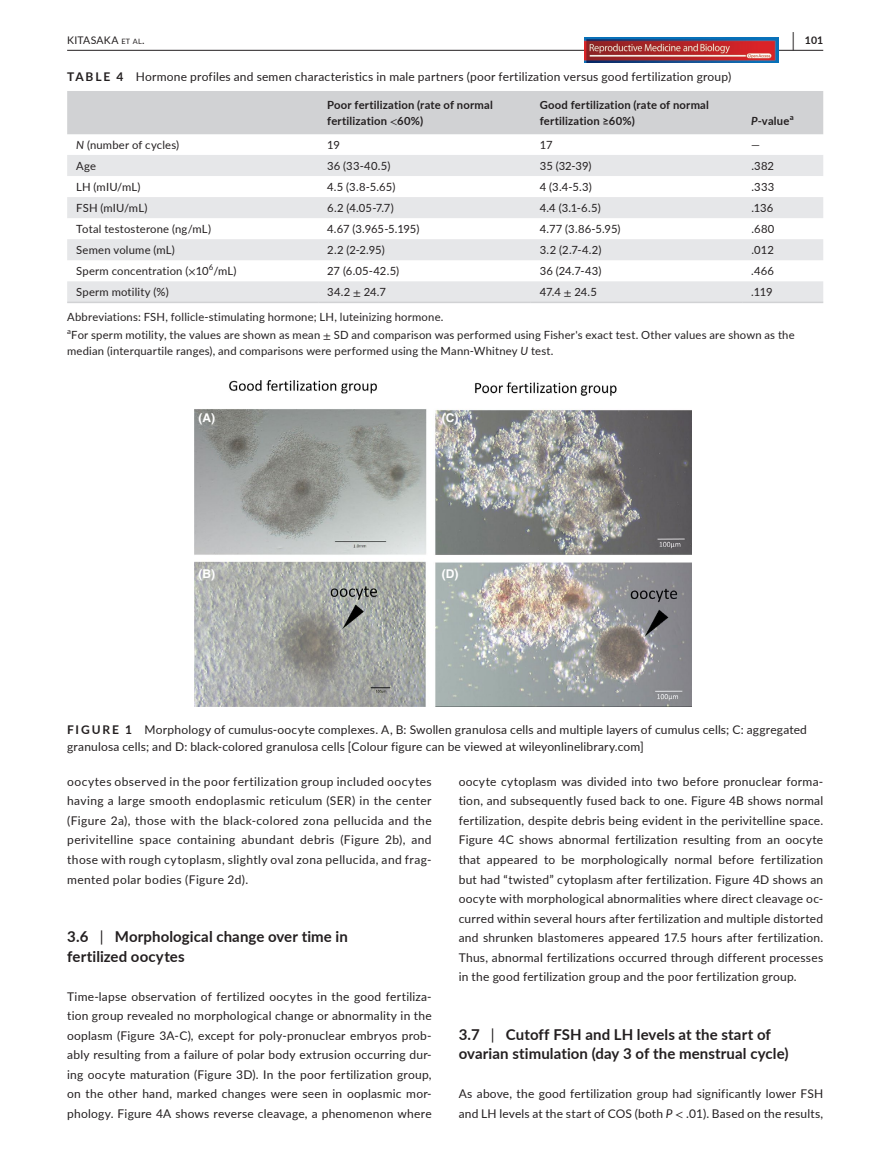
<style>
.page{position:relative;width:893px;height:1174px;background:#fff}
.page>*{position:absolute;margin:0;border:0;box-sizing:border-box;transform-origin:0 0}
.t1{font:700 19.5px "Lato";color:#231f20;scale:.48 1}
.t2{font:700 15px/19.5px "Lato";letter-spacing:.01em;color:#231f20}
.t3{font:12px/19.5px "Lato";letter-spacing:.015em;color:#231f20;text-align:justify}
.t4{font:700 12px "Helvetica";color:#fff}
.t5{font:11.25px/15.8px "Lato";letter-spacing:.015em;color:#231f20}
.t6{font:700 11.25px/15.8px "Lato";letter-spacing:.015em;color:#231f20}
.t7{font:10.5px "Lato";letter-spacing:.025em;color:#231f20}
.t8{font:700 10.5px "Lato";color:#231f20}
.t9{font:7.8px "Lato";color:#231f20}
.t10{font:700 7.8px "Lato";color:#231f20}
.s1{font-size:7.35px}
.s2{font-weight:700}
.s3{font-family:"STIX";font-weight:400}
.s4{font-style:italic}
.s5{font-family:"STIX"}
.s6{font-weight:400}
</style>
<div class="page">
<hr style="left:67px;top:50px;width:756px;height:1px;background:#231f20">
<img style="left:584px;top:38px;width:195px;height:25px">
<div style="left:67px;top:91px;width:756px;height:43px;background:#d1d2d4"></div>
<svg style="left:67px;top:155px;width:756px;height:147px;fill:#e6e7e9"></svg>
<hr style="left:67px;top:302px;width:251px;height:1px;background:#d1d2d4">
<hr style="left:318px;top:302px;width:213px;height:1px;background:#d1d2d4">
<hr style="left:531px;top:302px;width:211px;height:1px;background:#d1d2d4">
<hr style="left:742px;top:302px;width:81px;height:1px;background:#d1d2d4">
<img style="left:194px;top:380px;width:498px;height:326px">
<h1 class="t1" style="left:792px;top:25px;width:7px">|</h1>
<p class="t7" style="left:67px;top:33px;width:79px">KITASAKA <span class="s1">et al</span>.</p>
<p class="t8" style="left:805px;top:33px;width:20px">101</p>
<p class="t3" style="left:67px;top:67px;width:665px"><span class="s2">TABLE 4</span> Hormone profiles and semen characteristics in male partners (poor fertilization versus good fertilization group)</p>
<p class="t6" style="left:327px;top:97px;width:167px">Poor fertilization (rate of normal fertilization <span class="s3">&lt;</span>60%)</p>
<p class="t6" style="left:540px;top:97px;width:171px">Good fertilization (rate of normal fertilization ≥60%)</p>
<p class="t6" style="left:751px;top:113px;width:40px"><span class="s4">P</span>-value</p>
<p class="t10" style="left:790px;top:111px;width:5px">a</p>
<p class="t5" style="left:76px;top:136px;width:104px"><span class="s4">N</span> (number of cycles)</p>
<p class="t5" style="left:327px;top:136px;width:14px">19</p>
<p class="t5" style="left:540px;top:136px;width:14px">17</p>
<p class="t5" style="left:751px;top:136px;width:10px">—</p>
<p class="t5" style="left:76px;top:157px;width:21px">Age</p>
<p class="t5" style="left:327px;top:157px;width:65px">36 (33-40.5)</p>
<p class="t5" style="left:540px;top:157px;width:53px">35 (32-39)</p>
<p class="t5" style="left:751px;top:157px;width:24px">.382</p>
<p class="t5" style="left:76px;top:178px;width:66px">LH (mIU/mL)</p>
<p class="t5" style="left:327px;top:178px;width:70px">4.5 (3.8-5.65)</p>
<p class="t5" style="left:540px;top:178px;width:53px">4 (3.4-5.3)</p>
<p class="t5" style="left:751px;top:178px;width:24px">.333</p>
<p class="t5" style="left:76px;top:199px;width:73px">FSH (mIU/mL)</p>
<p class="t5" style="left:327px;top:199px;width:68px">6.2 (4.05-7.7)</p>
<p class="t5" style="left:540px;top:199px;width:62px">4.4 (3.1-6.5)</p>
<p class="t5" style="left:751px;top:199px;width:24px">.136</p>
<p class="t5" style="left:76px;top:220px;width:136px">Total testosterone (ng/mL)</p>
<p class="t5" style="left:327px;top:220px;width:94px">4.67 (3.965-5.195)</p>
<p class="t5" style="left:540px;top:220px;width:82px">4.77 (3.86-5.95)</p>
<p class="t5" style="left:751px;top:220px;width:25px">.680</p>
<p class="t5" style="left:76px;top:241px;width:100px">Semen volume (mL)</p>
<p class="t5" style="left:327px;top:241px;width:59px">2.2 (2-2.95)</p>
<p class="t5" style="left:540px;top:241px;width:63px">3.2 (2.7-4.2)</p>
<p class="t5" style="left:751px;top:241px;width:24px">.012</p>
<p class="t5" style="left:76px;top:262px;width:162px">Sperm concentration (<span class="s5">×</span>10 /mL)</p>
<p class="t9" style="left:209px;top:261px;width:6px">6</p>
<p class="t5" style="left:327px;top:262px;width:74px">27 (6.05-42.5)</p>
<p class="t5" style="left:540px;top:262px;width:63px">36 (24.7-43)</p>
<p class="t5" style="left:751px;top:262px;width:24px">.466</p>
<p class="t5" style="left:76px;top:283px;width:94px">Sperm motility (%)</p>
<p class="t5" style="left:327px;top:283px;width:60px">34.2 <span class="s5">±</span> 24.7</p>
<p class="t5" style="left:540px;top:283px;width:59px">47.4 <span class="s5">±</span> 24.5</p>
<p class="t5" style="left:751px;top:283px;width:23px">.119</p>
<p class="t5" style="left:67px;top:309px;width:378px">Abbreviations: FSH, follicle-stimulating hormone; LH, luteinizing hormone.</p>
<p class="t9" style="left:67px;top:326px;width:5px">a</p>
<p class="t5" style="left:67px;top:327px;width:729px;text-indent:4px">For sperm motility, the values are shown as mean <span class="s5">±</span> SD and comparison was performed using Fisher's exact test. Other values are shown as the median (interquartile ranges), and comparisons were performed using the Mann-Whitney <span class="s4">U</span> test.</p>
<p class="t4" style="left:198px;top:411px;width:18px">(A)</p>
<p class="t4" style="left:442px;top:411px;width:18px">(C)</p>
<p class="t4" style="left:198px;top:566px;width:18px">(B)</p>
<p class="t4" style="left:442px;top:566px;width:18px">(D)</p>
<p class="t3" style="left:67px;top:721px;width:741px;line-height:16.5px"><span class="s2">FIGURE 1</span> Morphology of cumulus-oocyte complexes. A, B: Swollen granulosa cells and multiple layers of cumulus cells; C: aggregated granulosa cells; and D: black-colored granulosa cells [Colour figure can be viewed at wileyonlinelibrary.com]</p>
<p class="t3" style="left:67px;top:771px;width:366px">oocytes observed in the poor fertilization group included oocytes having a large smooth endoplasmic reticulum (SER) in the center (Figure 2a), those with the black-colored zona pellucida and the perivitelline space containing abundant debris (Figure 2b), and those with rough cytoplasm, slightly oval zona pellucida, and frag&shy;mented polar bodies (Figure 2d).</p>
<p class="t2" style="left:67px;top:926px;width:282px">3.6 <span class="s6">|</span> Morphological change over time in fertilized oocytes</p>
<p class="t3" style="left:67px;top:986px;width:366px">Time-lapse observation of fertilized oocytes in the good fertiliza&shy;tion group revealed no morphological change or abnormality in the ooplasm (Figure 3A-C), except for poly-pronuclear embryos prob&shy;ably resulting from a failure of polar body extrusion occurring dur&shy;ing oocyte maturation (Figure 3D). In the poor fertilization group, on the other hand, marked changes were seen in ooplasmic mor&shy;phology. Figure 4A shows reverse cleavage, a phenomenon where</p>
<p class="t3" style="left:459px;top:771px;width:366px">oocyte cytoplasm was divided into two before pronuclear forma&shy;tion, and subsequently fused back to one. Figure 4B shows normal fertilization, despite debris being evident in the perivitelline space.<br>Figure 4C shows abnormal fertilization resulting from an oocyte that appeared to be morphologically normal before fertilization but had “twisted” cytoplasm after fertilization. Figure 4D shows an oocyte with morphological abnormalities where direct cleavage oc&shy;curred within several hours after fertilization and multiple distorted and shrunken blastomeres appeared 17.5 hours after fertilization.<br>Thus, abnormal fertilizations occurred through different processes in the good fertilization group and the poor fertilization group.</p>
<p class="t2" style="left:459px;top:1023px;width:331px">3.7 <span class="s6">|</span> Cutoff FSH and LH levels at the start of ovarian stimulation (day 3 of the menstrual cycle)</p>
<p class="t3" style="left:459px;top:1083px;width:366px">As above, the good fertilization group had significantly lower FSH and LH levels at the start of COS (both <span class="s4">P</span> <span class="s5">&lt;</span> .01). Based on the results,</p>
</div>
